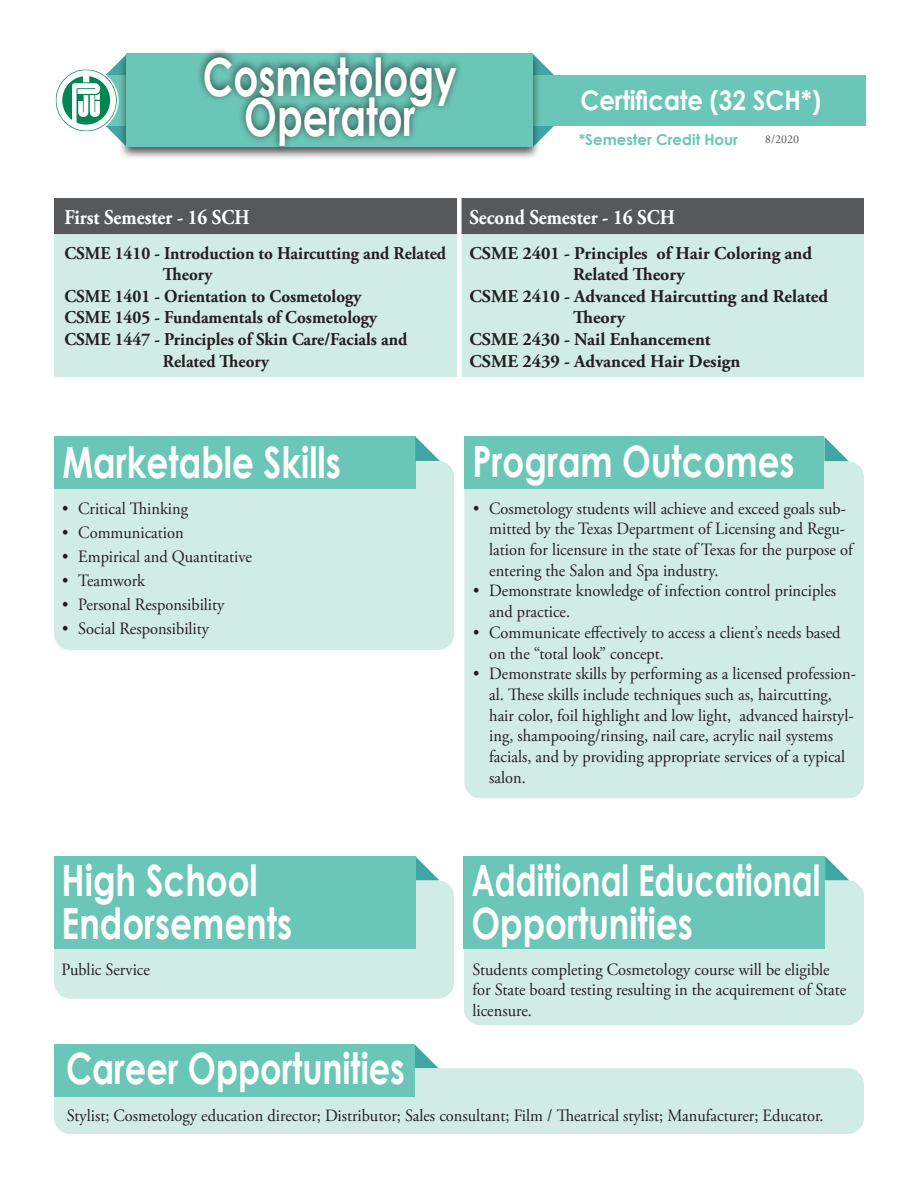
<style>
.page{position:relative;width:918px;height:1188px;background:#fff}
.page>*{position:absolute;margin:0;border:0;box-sizing:border-box;transform-origin:0 0}
.t1{font:700 52.5px/40.5px "Century Gothic";color:#fff;text-align:center;scale:.74 1}
.t2{font:700 43.2px/43.2px "Century Gothic";color:#fff;scale:.79 1}
.t3{font:700 43.2px/43.2px "Century Gothic";color:#fff;scale:.73 1}
.t4{font:700 43.2px "Century Gothic";color:#fff;scale:.77 1}
.t5{font:700 27px "Century Gothic";color:#fff;scale:.9 1}
.t6{font:700 21px "Adobe Garamond Pro";color:#fff;scale:.9 1}
.t7{font:700 18px "Adobe Garamond Pro";color:#221f1f;scale:.95 1}
.t8{font:700 18px "Adobe Garamond Pro";color:#221f1f}
.t9{font:17.25px/20.7px "Adobe Garamond Pro";color:#221f1f;scale:.95 1}
.t10{font:700 15px "Century Gothic";color:#6ac6b6}
.t11{font:12px "Adobe Garamond Pro";color:#57585a}
.s1{font-family:"Minion Pro"}
</style>
<div class="page">
<div style="left:54px;top:198px;width:810px;height:36px;background:#57585a"></div>
<div style="left:54px;top:234px;width:810px;height:143px;background:#d1ebe5"></div>
<svg style="left:541px;top:126px;width:13px;height:13px"></svg>
<svg style="left:541px;top:62px;width:13px;height:13px"></svg>
<svg style="left:825px;top:856px;width:24px;height:25px"></svg>
<svg style="left:415px;top:856px;width:25px;height:25px"></svg>
<svg style="left:414px;top:1044px;width:25px;height:24px"></svg>
<div style="left:54px;top:461px;width:400px;height:189px;background:#d1ebe5;border-radius:16px"></div>
<div style="left:90px;top:75px;width:776px;height:51px;background:#6ac6b6"></div>
<div style="left:54px;top:436px;width:361px;height:53px;background:#6ac6b6"></div>
<div style="left:119px;top:51px;width:422px;height:110px;background:#221f1f;opacity:.75"></div>
<div style="left:127px;top:54px;width:406px;height:93px;background:#6ac6b6"></div>
<div style="left:196px;top:47px;width:268px;height:106px;background:#221f1f;opacity:.75"></div>
<div style="left:464px;top:461px;width:400px;height:337px;background:#d1ebe5;border-radius:16px"></div>
<div style="left:54px;top:1068px;width:810px;height:66px;background:#d1ebe5;border-radius:16px"></div>
<div style="left:464px;top:437px;width:360px;height:52px;background:#6ac6b6"></div>
<svg style="left:824px;top:437px;width:25px;height:24px"></svg>
<svg style="left:415px;top:436px;width:25px;height:25px"></svg>
<div style="left:54px;top:1044px;width:360px;height:52px;background:#6ac6b6"></div>
<div style="left:54px;top:881px;width:400px;height:118px;background:#d1ebe5;border-radius:16px"></div>
<div style="left:54px;top:856px;width:361px;height:93px;background:#6ac6b6"></div>
<div style="left:464px;top:881px;width:400px;height:144px;background:#d1ebe5;border-radius:16px"></div>
<div style="left:464px;top:856px;width:361px;height:93px;background:#6ac6b6"></div>
<div style="left:457px;top:196px;width:5px;height:189px;background:#fff"></div>
<svg style="left:56px;top:54px;width:71px;height:93px"></svg>
<h1 class="t1" style="left:203px;top:54px;width:345px">Cosmetology<br>Operator</h1>
<h3 class="t5" style="left:580px;top:79px;width:269px">Certificate (32 SCH*)</h3>
<p class="t10" style="left:579px;top:133px;width:161px">*Semester Credit Hour</p>
<p class="t11" style="left:765px;top:134px;width:35px"><span class="s1">8/</span>2020</p>
<p class="t6" style="left:64px;top:209px;width:207px">First Semester - 16 SCH</p>
<p class="t6" style="left:470px;top:209px;width:230px">Second Semester - 16 SCH</p>
<p class="t7" style="left:64px;top:246px;width:403px">CSME 1410 - Introduction to Haircutting and Related</p>
<p class="t7" style="left:163px;top:267px;width:54px">Theory</p>
<p class="t7" style="left:64px;top:289px;width:314px">CSME 1401 - Orientation to Cosmetology</p>
<p class="t7" style="left:64px;top:310px;width:331px">CSME 1405 - Fundamentals of Cosmetology</p>
<p class="t7" style="left:64px;top:332px;width:362px">CSME 1447 - Principles of Skin Care/Facials and</p>
<p class="t7" style="left:163px;top:354px;width:113px">Related Theory</p>
<p class="t8" style="left:470px;top:246px;width:344px">CSME 2401 - Principles of Hair Coloring and</p>
<p class="t8" style="left:573px;top:267px;width:113px">Related Theory</p>
<p class="t8" style="left:470px;top:289px;width:360px">CSME 2410 - Advanced Haircutting and Related</p>
<p class="t8" style="left:573px;top:310px;width:54px">Theory</p>
<p class="t8" style="left:470px;top:332px;width:243px">CSME 2430 - Nail Enhancement</p>
<p class="t8" style="left:470px;top:354px;width:272px">CSME 2439 - Advanced Hair Design</p>
<h2 class="t2" style="left:63px;top:444px;width:354px">Marketable Skills</h2>
<h2 class="t2" style="left:472px;top:443px;width:409px">Program Outcomes</h2>
<p class="t9" style="left:62px;top:499px;width:134px">• Critical Thinking</p>
<p class="t9" style="left:62px;top:523px;width:129px">• Communication</p>
<p class="t9" style="left:62px;top:547px;width:201px">• Empirical and Quantitative</p>
<p class="t9" style="left:62px;top:571px;width:89px">• Teamwork</p>
<p class="t9" style="left:62px;top:595px;width:172px">• Personal Responsibility</p>
<p class="t9" style="left:62px;top:619px;width:156px">• Social Responsibility</p>
<p class="t9" style="left:489px;top:499px;width:384px;text-indent:-16px">• Cosmetology students will achieve and exceed goals sub&shy;mitted by the Texas Department of Licensing and Regu&shy;lation for licensure in the state of Texas for the purpose of entering the Salon and Spa industry.</p>
<p class="t9" style="left:489px;top:582px;width:367px;text-indent:-16px">• Demonstrate knowledge of infection control principles and practice.</p>
<p class="t9" style="left:489px;top:624px;width:371px;text-indent:-16px">• Communicate effectively to access a client’s needs based on the “total look” concept.</p>
<p class="t9" style="left:489px;top:665px;width:388px;text-indent:-16px">• Demonstrate skills by performing as a licensed profession&shy;al. These skills include techniques such as, haircutting, hair color, foil highlight and low light, advanced hairstyl&shy;ing, shampooing/rinsing, nail care, acrylic nail systems facials, and by providing appropriate services of a typical salon.</p>
<h2 class="t2" style="left:62px;top:862px;width:293px">High School<br>Endorsements</h2>
<p class="t9" style="left:62px;top:960px;width:95px">Public Service</p>
<h2 class="t3" style="left:471px;top:862px;width:480px">Additional Educational<br>Opportunities</h2>
<p class="t9" style="left:472px;top:960px;width:395px">Students completing Cosmetology course will be eligible for State board testing resulting in the acquirement of State licensure.</p>
<h2 class="t4" style="left:66px;top:1051px;width:442px">Career Opportunities</h2>
<p class="t9" style="left:67px;top:1107px;width:798px">Stylist; Cosmetology education director; Distributor; Sales consultant; Film / Theatrical stylist; Manufacturer; Educator.</p>
</div>
